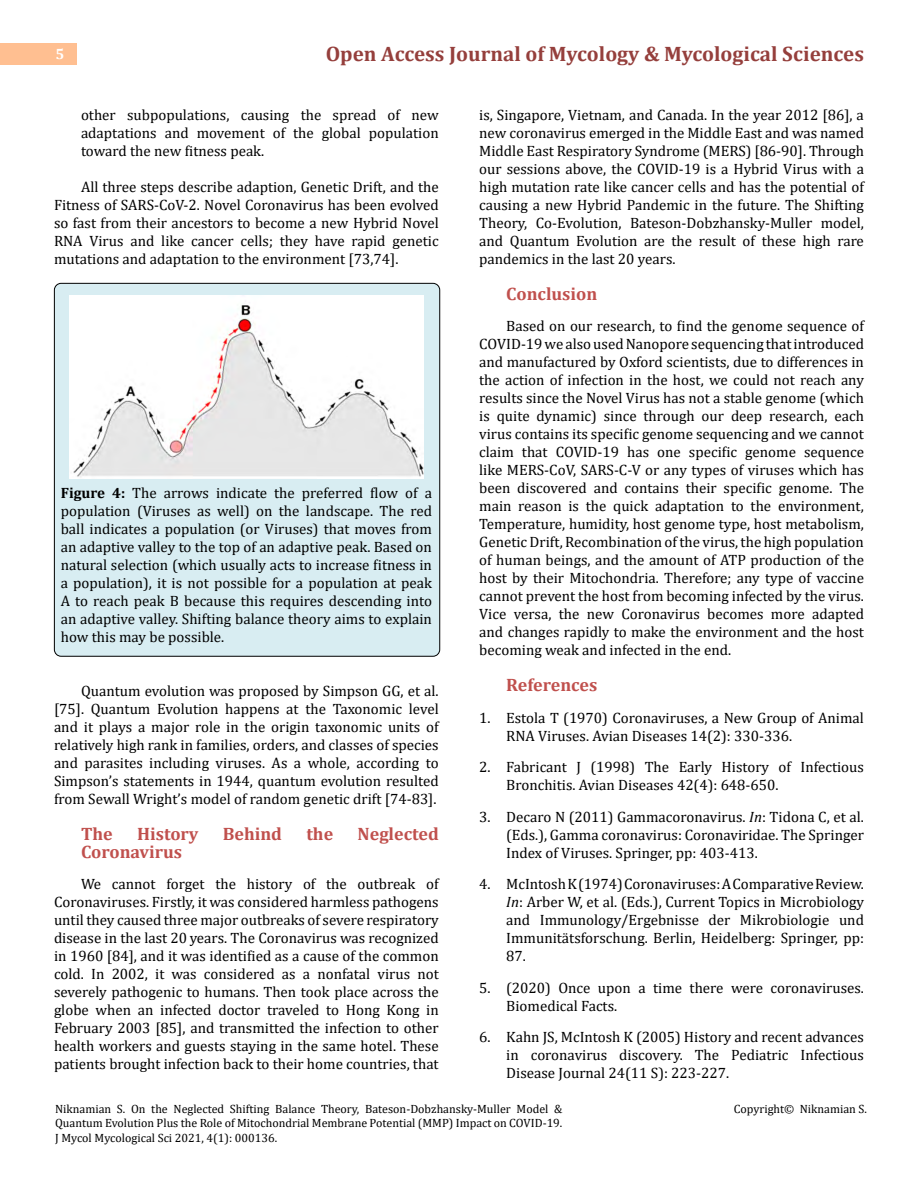
<style>
.page{position:relative;width:918px;height:1188px;background:#fff}
.page>*{position:absolute;margin:0;border:0;box-sizing:border-box;transform-origin:0 0}
.t1{font:700 21px "Cambria";color:#953f3c}
.t2{font:700 18px "Cambria";color:#c0504d}
.t3{font:15px/18px "Cambria";color:#000;text-align:justify}
.t4{font:700 15px "Cambria";color:#fff}
.t5{font:12px/14.4px "Cambria";color:#000;text-align:justify}
.s1{font-weight:700}
.s2{font-style:italic}
</style>
<div class="page">
<div style="left:0;top:43px;width:76px;height:21px;background:#ffbf91"></div>
<div style="left:54px;top:283px;width:386px;height:373px;background:#d8edf2;border-radius:7px"></div>
<div style="left:54px;top:283px;width:386px;height:374px;border:1px solid #000;border-radius:7px"></div>
<img style="left:69px;top:295px;width:354px;height:184px">
<p class="t4" style="left:56px;top:44px;width:10px">5</p>
<h1 class="t1" style="left:326px;top:39px;width:540px">Open Access Journal of Mycology &amp; Mycological Sciences</h1>
<p class="t3" style="left:81px;top:105px;width:359px">other subpopulations, causing the spread of new adaptations and movement of the global population toward the new fitness peak.</p>
<p class="t3" style="left:54px;top:177px;width:386px;text-indent:27px">All three steps describe adaption, Genetic Drift, and the Fitness of SARS-CoV-2. Novel Coronavirus has been evolved so fast from their ancestors to become a new Hybrid Novel RNA Virus and like cancer cells; they have rapid genetic mutations and adaptation to the environment [73,74].</p>
<p class="t3" style="left:61px;top:483px;width:373px"><span class="s1">Figure 4:</span> The arrows indicate the preferred flow of a population (Viruses as well) on the landscape. The red ball indicates a population (or Viruses) that moves from an adaptive valley to the top of an adaptive peak. Based on natural selection (which usually acts to increase fitness in a population), it is not possible for a population at peak A to reach peak B because this requires descending into an adaptive valley. Shifting balance theory aims to explain how this may be possible.</p>
<p class="t3" style="left:54px;top:681px;width:386px;text-indent:27px">Quantum evolution was proposed by Simpson GG, et al. [75]. Quantum Evolution happens at the Taxonomic level and it plays a major role in the origin taxonomic units of relatively high rank in families, orders, and classes of species and parasites including viruses. As a whole, according to Simpson’s statements in 1944, quantum evolution resulted from Sewall Wright’s model of random genetic drift [74-83].</p>
<p class="t2" style="left:81px;top:821px;width:33px">The</p>
<p class="t2" style="left:137px;top:821px;width:63px">History</p>
<p class="t2" style="left:223px;top:821px;width:61px">Behind</p>
<p class="t2" style="left:306px;top:821px;width:28px">the</p>
<p class="t2" style="left:358px;top:821px;width:83px">Neglected</p>
<p class="t2" style="left:81px;top:839px;width:103px">Coronavirus</p>
<p class="t3" style="left:54px;top:875px;width:386px;text-indent:27px">We cannot forget the history of the outbreak of Coronaviruses. Firstly, it was considered harmless pathogens until they caused three major outbreaks of severe respiratory disease in the last 20 years. The Coronavirus was recognized in 1960 [84], and it was identified as a cause of the common cold. In 2002, it was considered as a nonfatal virus not severely pathogenic to humans. Then took place across the globe when an infected doctor traveled to Hong Kong in February 2003 [85], and transmitted the infection to other health workers and guests staying in the same hotel. These patients brought infection back to their home countries, that</p>
<p class="t3" style="left:479px;top:105px;width:386px">is, Singapore, Vietnam, and Canada. In the year 2012 [86], a new coronavirus emerged in the Middle East and was named Middle East Respiratory Syndrome (MERS) [86-90]. Through our sessions above, the COVID-19 is a Hybrid Virus with a high mutation rate like cancer cells and has the potential of causing a new Hybrid Pandemic in the future. The Shifting Theory, Co-Evolution, Bateson-Dobzhansky-Muller model, and Quantum Evolution are the result of these high rare pandemics in the last 20 years.</p>
<p class="t2" style="left:506px;top:281px;width:93px">Conclusion</p>
<p class="t3" style="left:479px;top:317px;width:386px;text-indent:27px">Based on our research, to find the genome sequence of COVID-19 we also used Nanopore sequencing that introduced and manufactured by Oxford scientists, due to differences in the action of infection in the host, we could not reach any results since the Novel Virus has not a stable genome (which is quite dynamic) since through our deep research, each virus contains its specific genome sequencing and we cannot claim that COVID-19 has one specific genome sequence like MERS-CoV, SARS-C-V or any types of viruses which has been discovered and contains their specific genome. The main reason is the quick adaptation to the environment, Temperature, humidity, host genome type, host metabolism, Genetic Drift, Recombination of the virus, the high population of human beings, and the amount of ATP production of the host by their Mitochondria. Therefore; any type of vaccine cannot prevent the host from becoming infected by the virus.<br>Vice versa, the new Coronavirus becomes more adapted and changes rapidly to make the environment and the host becoming weak and infected in the end.</p>
<p class="t2" style="left:506px;top:672px;width:93px">References</p>
<p class="t3" style="left:506px;top:708px;width:359px;text-indent:-27px">1. Estola T (1970) Coronaviruses, a New Group of Animal<br>RNA Viruses. Avian Diseases 14(2): 330-336.</p>
<p class="t3" style="left:506px;top:758px;width:359px;text-indent:-27px">2. Fabricant J (1998) The Early History of Infectious<br>Bronchitis. Avian Diseases 42(4): 648-650.</p>
<p class="t3" style="left:506px;top:807px;width:359px;text-indent:-27px">3. Decaro N (2011) Gammacoronavirus. <span class="s2">In</span>: Tidona C, et al. (Eds.), Gamma coronavirus: Coronaviridae. The Springer Index of Viruses. Springer, pp: 403-413.</p>
<p class="t3" style="left:506px;top:875px;width:359px;text-indent:-27px">4. McIntosh K (1974) Coronaviruses: A Comparative Review.<br><span class="s2">In</span>: Arber W, et al. (Eds.), Current Topics in Microbiology and Immunology/Ergebnisse der Mikrobiologie und Immunitätsforschung. Berlin, Heidelberg: Springer, pp:<br>87.</p>
<p class="t3" style="left:506px;top:978px;width:359px;text-indent:-27px">5. (2020) Once upon a time there were coronaviruses.<br>Biomedical Facts.</p>
<p class="t3" style="left:506px;top:1028px;width:359px;text-indent:-27px">6. Kahn JS, McIntosh K (2005) History and recent advances in coronavirus discovery. The Pediatric Infectious Disease Journal 24(11 S): 223-227.</p>
<p class="t5" style="left:55px;top:1102px;width:509px">Niknamian S. On the Neglected Shifting Balance Theory, Bateson-Dobzhansky-Muller Model &amp; Quantum Evolution Plus the Role of Mitochondrial Membrane Potential (MMP) Impact on COVID-19.<br>J Mycol Mycological Sci 2021, 4(1): 000136.</p>
<p class="t5" style="left:734px;top:1102px;width:135px">Copyright© Niknamian S.</p>
</div>
